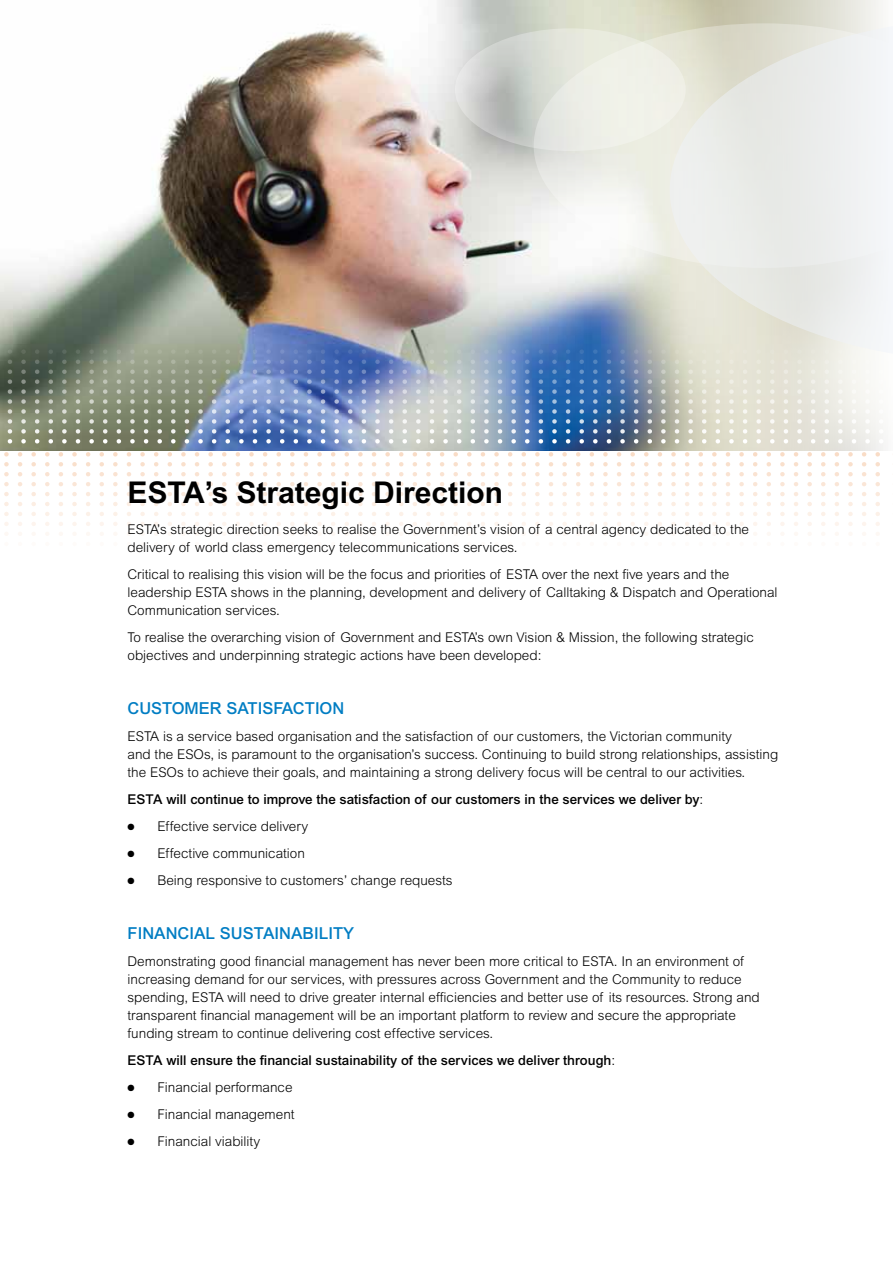
<style>
.page{position:relative;width:893px;height:1263px;background:#fff}
.page>*{position:absolute;margin:0;border:0;box-sizing:border-box;transform-origin:0 0}
.t1{font:700 30px "Arial";color:#000}
.t2{font:500 16.5px "Arial";color:#007dc3}
.t3{font:300 13.5px/18px "Arial";color:#000}
.t4{font:500 13.5px "Arial";color:#000}
.s1{font-weight:300}
</style>
<div class="page">
<img style="left:0;top:0;width:474px;height:450px">
<svg style="left:474px;top:0;width:410px;height:451px"></svg>
<svg style="left:5px;top:532px;width:874px;height:4px"></svg>
<svg style="left:4px;top:522px;width:876px;height:4px"></svg>
<svg style="left:4px;top:512px;width:876px;height:4px"></svg>
<svg style="left:4px;top:502px;width:876px;height:4px"></svg>
<svg style="left:4px;top:492px;width:876px;height:4px"></svg>
<svg style="left:4px;top:482px;width:876px;height:4px"></svg>
<svg style="left:4px;top:472px;width:876px;height:4px"></svg>
<svg style="left:4px;top:452px;width:876px;height:14px"></svg>
<img style="left:0;top:349px;width:882px;height:96px">
<svg style="left:455px;top:28px;width:231px;height:123px"></svg>
<svg style="left:534px;top:23px;width:136px;height:245px;fill:#eeefe7"></svg>
<svg style="left:670px;top:18px;width:219px;height:344px;fill:#e9ebe8"></svg>
<h1 class="t1" style="left:128px;top:475px;width:377px">ESTA’s Strategic Direction</h1>
<p class="t3" style="left:128px;top:520px;width:623px">ESTA’s strategic direction seeks to realise the Government’s vision of a central agency dedicated to the delivery of world class emergency telecommunications services.</p>
<p class="t3" style="left:128px;top:565px;width:651px">Critical to realising this vision will be the focus and priorities of ESTA over the next five years and the leadership ESTA shows in the planning, development and delivery of Calltaking &amp; Dispatch and Operational<br>Communication services.</p>
<p class="t3" style="left:128px;top:628px;width:628px">To realise the overarching vision of Government and ESTA’s own Vision &amp; Mission, the following strategic objectives and underpinning strategic actions have been developed:</p>
<p class="t2" style="left:128px;top:698px;width:37px">Customer</p>
<p class="t2" style="left:226px;top:698px;width:68px">Satisfact</p>
<p class="t2" style="left:315px;top:698px;width:31px">ion</p>
<p class="t3" style="left:128px;top:727px;width:652px">ESTA is a service based organisation and the satisfaction of our customers, the Victorian community<br>and the ESOs, is paramount to the organisation’s success. Continuing to build strong relationships, assisting the ESOs to achieve their goals, and maintaining a strong delivery focus will be central to our activities.</p>
<p class="t4" style="left:128px;top:791px;width:577px">ESTA will continue to improve the satisfaction of our customers in the services we deliver by<span class="s1">:</span></p>
<p class="t3" style="left:128px;top:817px;width:182px">● Effective service delivery</p>
<p class="t3" style="left:128px;top:844px;width:179px">● Effective communication</p>
<p class="t3" style="left:128px;top:871px;width:327px">● Being responsive to customers’ change requests</p>
<p class="t2" style="left:128px;top:923px;width:127px">Financial Susta</p>
<p class="t2" style="left:275px;top:923px;width:81px">inability</p>
<p class="t3" style="left:128px;top:952px;width:634px">Demonstrating good financial management has never been more critical to ESTA. In an environment of increasing demand for our services, with pressures across Government and the Community to reduce spending, ESTA will need to drive greater internal efficiencies and better use of its resources. Strong and transparent financial management will be an important platform to review and secure the appropriate funding stream to continue delivering cost effective services.</p>
<p class="t4" style="left:128px;top:1052px;width:489px">ESTA will ensure the financial sustainability of the services we deliver through<span class="s1">:</span></p>
<p class="t3" style="left:128px;top:1078px;width:167px">● Financial performance</p>
<p class="t3" style="left:128px;top:1105px;width:169px">● Financial management</p>
<p class="t3" style="left:128px;top:1132px;width:134px">● Financial viability</p>
</div>
